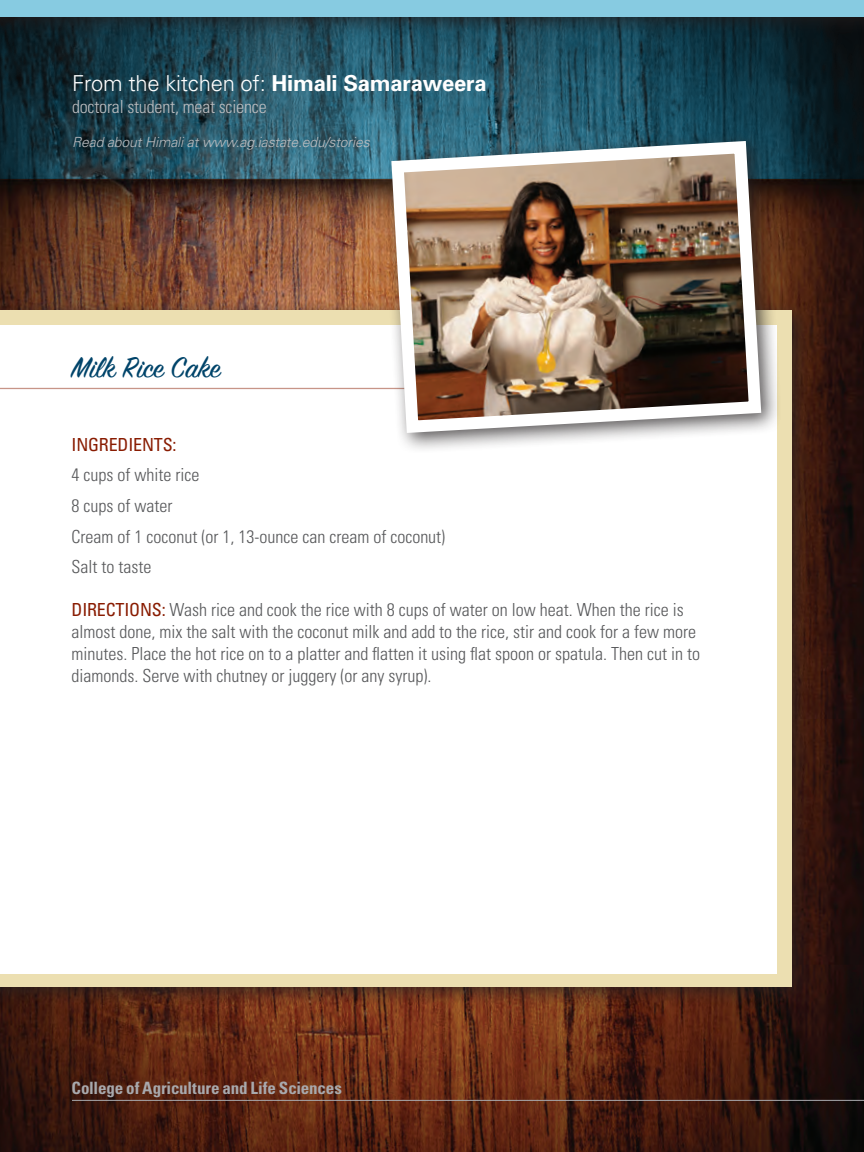
<style>
.page{position:relative;width:864px;height:1152px;background:#fff}
.page>*{position:absolute;margin:0;border:0;box-sizing:border-box;transform-origin:0 0}
.t1{font:32px "Sign Painter House Script";color:#00446a}
.Headline_Base_2{font:300 22px "Univers";letter-spacing:-.01em;color:#fff}
.t2{font:300 condensed 18px/22px "Univers";color:#57585a}
.t3{font:300 condensed 18px "Univers";letter-spacing:-.01em;color:#bcbdc0}
.t4{font:condensed 18px "Univers";letter-spacing:-.01em;color:#891c02}
.t5{font:700 condensed 17px "Univers";letter-spacing:-.01em;color:#a8a9ad}
.Online_Extras_Body_C{font:italic 300 14px "Univers";letter-spacing:-.01em;color:#bcbdc0}
.s1{font-weight:700}
.s2{font-weight:400;color:#891c02}
</style>
<div class="page">
<img style="left:0;top:179px;width:864px;height:973px">
<svg style="left:0;top:100px;width:864px;height:79px;background:#214b5b"></svg>
<hr style="left:72px;top:1100px;width:792px;height:1px;background:#a8a9ad">
<div style="left:0;top:299px;width:813px;height:709px;background:#231f20;opacity:.75"></div>
<div style="left:0;top:310px;width:792px;height:677px;background:#ecdfb1"></div>
<div style="left:0;top:325px;width:777px;height:649px;background:#fff"></div>
<hr style="left:0;top:388px;width:754px;height:1px;background:#891c02">
<div style="left:381px;top:130px;width:401px;height:324px;background:#231f20;opacity:.75"></div>
<img style="left:385px;top:135px;width:383px;height:304px">
<div style="left:0;top:0;width:864px;height:100px;background:#231f20;opacity:.75"></div>
<div style="left:0;top:0;width:864px;height:16px;background:#87cbe1"></div>
<p class="Headline_Base_2" style="left:72px;top:70px;width:416px">From the kitchen of: <span class="s1">Himali Samaraweera</span></p>
<p class="t3" style="left:72px;top:95px;width:196px">doctoral student, meat science</p>
<p class="Online_Extras_Body_C" style="left:72px;top:134px;width:299px">Read about Himali at www.ag.iastate.edu/stories</p>
<p class="t1" style="left:72px;top:352px;width:151px">Milk Rice Cake</p>
<p class="t4" style="left:72px;top:433px;width:107px">INGREDIENTS:</p>
<p class="t2" style="left:72px;top:464px;width:129px">4 cups of white rice</p>
<p class="t2" style="left:72px;top:494px;width:102px">8 cups of water</p>
<p class="t2" style="left:72px;top:525px;width:375px">Cream of 1 coconut (or 1, 13-ounce can cream of coconut)</p>
<p class="t2" style="left:72px;top:556px;width:81px">Salt to taste</p>
<p class="t2" style="left:72px;top:598px;width:630px"><span class="s2">DIRECTIONS:</span> Wash rice and cook the rice with 8 cups of water on low heat. When the rice is almost done, mix the salt with the coconut milk and add to the rice, stir and cook for a few more minutes. Place the hot rice on to a platter and flatten it using flat spoon or spatula. Then cut in to diamonds. Serve with chutney or juggery (or any syrup).</p>
<p class="t5" style="left:72px;top:1077px;width:272px">College of Agriculture and Life Sciences</p>
</div>
